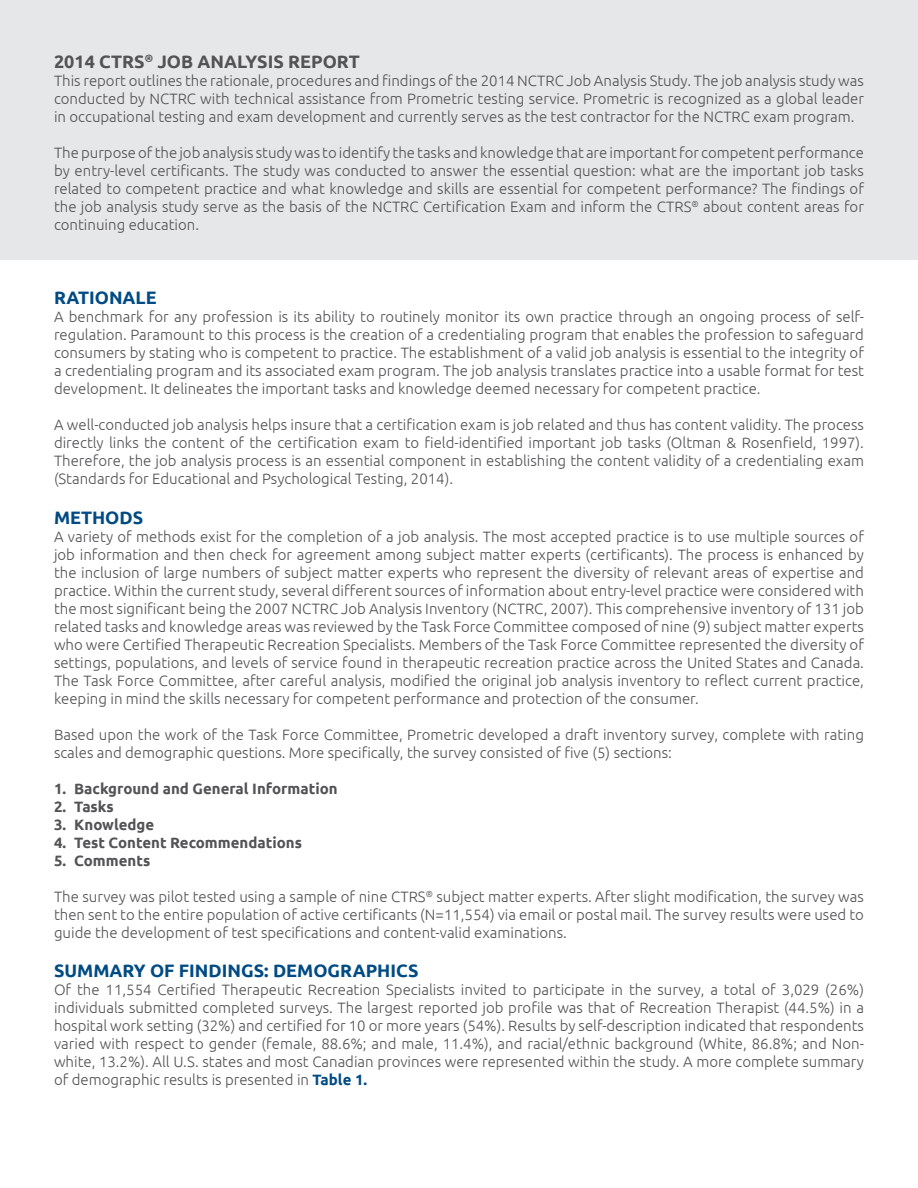
<style>
.page{position:relative;width:918px;height:1188px;background:#fff}
.page>*{position:absolute;margin:0;border:0;box-sizing:border-box;transform-origin:0 0}
.t1{font:700 18px "Ubuntu";color:#004b84}
.t2{font:700 18px "Ubuntu";color:#535355}
.t3{font:300 15px/18px "Ubuntu";color:#535355;text-align:justify}
.t4{font:700 15px "Ubuntu";color:#535355}
.s1{font-weight:700;color:#004b84}
</style>
<div class="page">
<div style="left:0;top:0;width:918px;height:260px;background:#e6e7e9"></div>
<p class="t2" style="left:54px;top:51px;width:307px">2014 CTRS<sup>®</sup> JOB ANALYSIS REPORT</p>
<p class="t3" style="left:54px;top:71px;width:812px">This report outlines the rationale, procedures and findings of the 2014 NCTRC Job Analysis Study. The job analysis study was conducted by NCTRC with technical assistance from Prometric testing service. Prometric is recognized as a global leader in occupational testing and exam development and currently serves as the test contractor for the NCTRC exam program.</p>
<p class="t3" style="left:54px;top:143px;width:812px">The purpose of the job analysis study was to identify the tasks and knowledge that are important for competent performance by entry-level certificants. The study was conducted to answer the essential question: what are the important job tasks related to competent practice and what knowledge and skills are essential for competent performance? The findings of the job analysis study serve as the basis of the NCTRC Certification Exam and inform the CTRS<sup>®</sup> about content areas for continuing education.</p>
<p class="t1" style="left:54px;top:287px;width:104px">RATIONALE</p>
<p class="t3" style="left:54px;top:307px;width:812px">A benchmark for any profession is its ability to routinely monitor its own practice through an ongoing process of self&shy;regulation. Paramount to this process is the creation of a credentialing program that enables the profession to safeguard consumers by stating who is competent to practice. The establishment of a valid job analysis is essential to the integrity of a credentialing program and its associated exam program. The job analysis translates practice into a usable format for test development. It delineates the important tasks and knowledge deemed necessary for competent practice.</p>
<p class="t3" style="left:54px;top:415px;width:812px">A well-conducted job analysis helps insure that a certification exam is job related and thus has content validity. The process directly links the content of the certification exam to field-identified important job tasks (Oltman &amp; Rosenfield, 1997).<br>Therefore, the job analysis process is an essential component in establishing the content validity of a credentialing exam (Standards for Educational and Psychological Testing, 2014).</p>
<p class="t1" style="left:54px;top:506px;width:91px">METHODS</p>
<p class="t3" style="left:54px;top:527px;width:812px">A variety of methods exist for the completion of a job analysis. The most accepted practice is to use multiple sources of job information and then check for agreement among subject matter experts (certificants). The process is enhanced by the inclusion of large numbers of subject matter experts who represent the diversity of relevant areas of expertise and practice. Within the current study, several different sources of information about entry-level practice were considered with the most significant being the 2007 NCTRC Job Analysis Inventory (NCTRC, 2007). This comprehensive inventory of 131 job related tasks and knowledge areas was reviewed by the Task Force Committee composed of nine (9) subject matter experts who were Certified Therapeutic Recreation Specialists. Members of the Task Force Committee represented the diversity of settings, populations, and levels of service found in therapeutic recreation practice across the United States and Canada.<br>The Task Force Committee, after careful analysis, modified the original job analysis inventory to reflect current practice, keeping in mind the skills necessary for competent performance and protection of the consumer.</p>
<p class="t3" style="left:54px;top:725px;width:812px">Based upon the work of the Task Force Committee, Prometric developed a draft inventory survey, complete with rating scales and demographic questions. More specifically, the survey consisted of five (5) sections:</p>
<p class="t4" style="left:54px;top:779px;width:285px">1. Background and General Information</p>
<p class="t4" style="left:54px;top:797px;width:61px">2. Tasks</p>
<p class="t4" style="left:54px;top:815px;width:102px">3. Knowledge</p>
<p class="t4" style="left:54px;top:833px;width:249px">4. Test Content Recommendations</p>
<p class="t4" style="left:54px;top:851px;width:98px">5. Comments</p>
<p class="t3" style="left:54px;top:887px;width:812px">The survey was pilot tested using a sample of nine CTRS<sup>®</sup> subject matter experts. After slight modification, the survey was then sent to the entire population of active certificants (N=11,554) via email or postal mail. The survey results were used to guide the development of test specifications and content-valid examinations.</p>
<p class="t1" style="left:54px;top:960px;width:366px">SUMMARY OF FINDINGS: DEMOGRAPHICS</p>
<p class="t3" style="left:54px;top:980px;width:812px">Of the 11,554 Certified Therapeutic Recreation Specialists invited to participate in the survey, a total of 3,029 (26%) individuals submitted completed surveys. The largest reported job profile was that of Recreation Therapist (44.5%) in a hospital work setting (32%) and certified for 10 or more years (54%). Results by self-description indicated that respondents varied with respect to gender (female, 88.6%; and male, 11.4%), and racial/ethnic background (White, 86.8%; and Non&shy;white, 13.2%). All U.S. states and most Canadian provinces were represented within the study. A more complete summary of demographic results is presented in <span class="s1">Table 1.</span></p>
</div>
